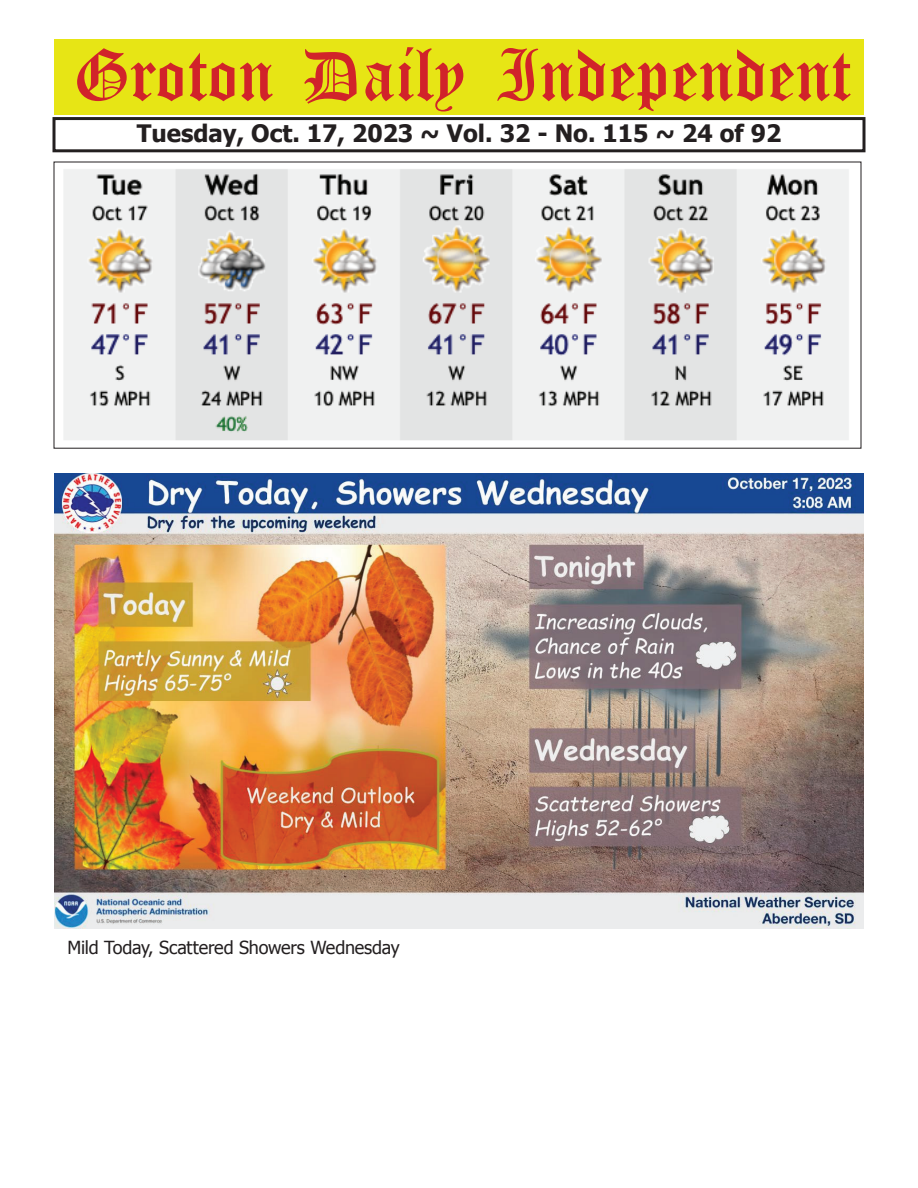
<style>
.page{position:relative;width:918px;height:1188px;background:#fff}
.page>*{position:absolute;margin:0;border:0;box-sizing:border-box;transform-origin:0 0}
.t1{font:54px "Old English Five";color:#d1232a}
.t2{font:700 24px "Tahoma";color:#231f20}
.t3{font:18px "Tahoma";letter-spacing:-.015em;color:#231f20}
</style>
<div class="page">
<div style="left:52px;top:117px;width:814px;height:35px;border:3px solid #231f20"></div>
<div style="left:54px;top:40px;width:810px;height:75px;background:#e7e515"></div>
<img style="left:64px;top:169px;width:785px;height:271px">
<img style="left:54px;top:473px;width:810px;height:456px">
<h1 class="t1" style="left:73px;top:50px;width:779px">Groton Daily Independent</h1>
<p class="t2" style="left:137px;top:116px;width:646px">Tuesday, Oct. 17, 2023 ~ Vol. 32 - No. 115 ~ 24 of 92</p>
<p class="t3" style="left:68px;top:936px;width:334px">Mild Today, Scattered Showers Wednesday</p>
</div>
